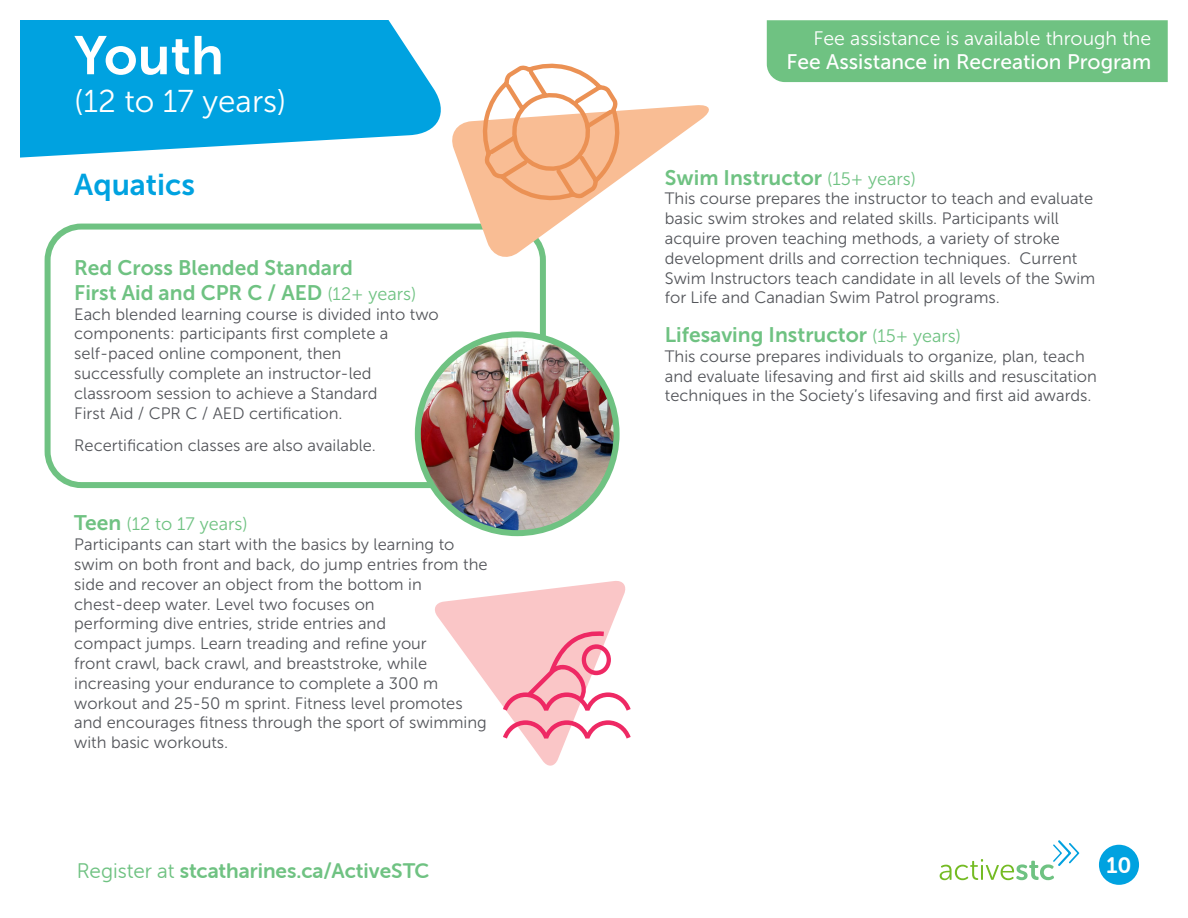
<style>
.page{position:relative;width:1188px;height:918px;background:#fff}
.page>*{position:absolute;margin:0;border:0;box-sizing:border-box;transform-origin:0 0}
.t1{font:54px "Museo Sans 700";color:#fff}
.t2{font:31.5px "Museo Sans 300";color:#fff}
.t3{font:30px "Museo Sans 700";color:#00a2e0}
.t4{font:22.5px "Museo Sans Rounded 700";color:#fff}
.programs__P__space_before{font:21px/25.2px "Museo Sans 700";color:#6fc282}
.t5{font:21px "Museo Sans Rounded 700";color:#6fc282}
.t6{font:21px "Museo Sans 500";color:#fff}
.programs__P{font:21px "Museo Sans 700";color:#6fc282}
.t7{font:19.5px "Museo Sans 300";color:#fff}
.programs__P__space_before-2{font:18px "Museo Sans 300";color:#6fc282}
.body__P{font:16.5px/19.8px "Museo Sans 300";color:#54565b}
.s1{font-family:"Museo Sans 300";font-size:18px}
.s2{font-family:"Museo Sans 700";font-size:21px}
.s3{font-family:"Museo Sans Rounded 300"}
</style>
<div class="page">
<svg style="left:940px;top:840px;width:139px;height:40px"></svg>
<svg style="left:20px;top:20px;width:421px;height:138px;background:#21aee4"></svg>
<div style="left:1099px;top:845px;width:40px;height:40px;background:#00a2e0;border-radius:50%"></div>
<div style="left:767px;top:20px;width:401px;height:62px;background:#6fc282"></div>
<div style="left:45px;top:224px;width:501px;height:264px;border:6px solid #6fc282;border-radius:34px"></div>
<svg style="left:449px;top:63px;width:260px;height:198px"></svg>
<img style="left:418px;top:334px;width:199px;height:199px;border-radius:99px">
<div style="left:415px;top:331px;width:205px;height:205px;border:6px solid #6fc282;border-radius:50%"></div>
<svg style="left:435px;top:581px;width:196px;height:185px"></svg>
<h1 class="t1" style="left:74px;top:26px;width:151px">Youth</h1>
<h2 class="t2" style="left:74px;top:84px;width:214px">(12 to 17 years)</h2>
<h3 class="t3" style="left:74px;top:168px;width:122px">Aquatics</h3>
<p class="programs__P__space_before" style="left:74px;top:255px;width:344px">Red Cross Blended Standard<br>First Aid and CPR C / AED <span class="s1">(12+ years)</span></p>
<p class="body__P" style="left:74px;top:304px;width:366px">Each blended learning course is divided into two components: participants first complete a self-paced online component, then<br>successfully complete an instructor-led classroom session to achieve a Standard<br>First Aid / CPR C / AED certification.</p>
<p class="body__P" style="left:74px;top:436px;width:303px">Recertification classes are also available.</p>
<p class="programs__P__space_before-2" style="left:74px;top:515px;width:175px"><span class="s2">Teen</span> (12 to 17 years)</p>
<p class="body__P" style="left:74px;top:535px;width:415px">Participants can start with the basics by learning to swim on both front and back, do jump entries from the side and recover an object from the bottom in chest-deep water. Level two focuses on<br>performing dive entries, stride entries and<br>compact jumps. Learn treading and refine your<br>front crawl, back crawl, and breaststroke, while increasing your endurance to complete a 300 m workout and 25-50 m sprint. Fitness level promotes and encourages fitness through the sport of swimming with basic workouts.</p>
<p class="t7" style="left:813px;top:28px;width:339px">Fee assistance is available through the</p>
<p class="t6" style="left:787px;top:50px;width:366px">Fee Assistance in Recreation Program</p>
<p class="programs__P__space_before" style="left:665px;top:165px;width:253px">Swim Instructor <span class="s1">(15+ years)</span></p>
<p class="body__P" style="left:665px;top:189px;width:432px">This course prepares the instructor to teach and evaluate basic swim strokes and related skills. Participants will acquire proven teaching methods, a variety of stroke development drills and correction techniques. Current Swim Instructors teach candidate in all levels of the Swim for Life and Canadian Swim Patrol programs.</p>
<p class="programs__P" style="left:665px;top:323px;width:298px">Lifesaving Instructor <span class="s1">(15+ years)</span></p>
<p class="body__P" style="left:665px;top:346px;width:434px">This course prepares individuals to organize, plan, teach and evaluate lifesaving and first aid skills and resuscitation techniques in the Society’s lifesaving and first aid awards.</p>
<p class="t5" style="left:77px;top:860px;width:354px"><span class="s3">Register at</span> stcatharines.ca/ActiveSTC</p>
<h3 class="t4" style="left:1107px;top:853px;width:27px">10</h3>
</div>
